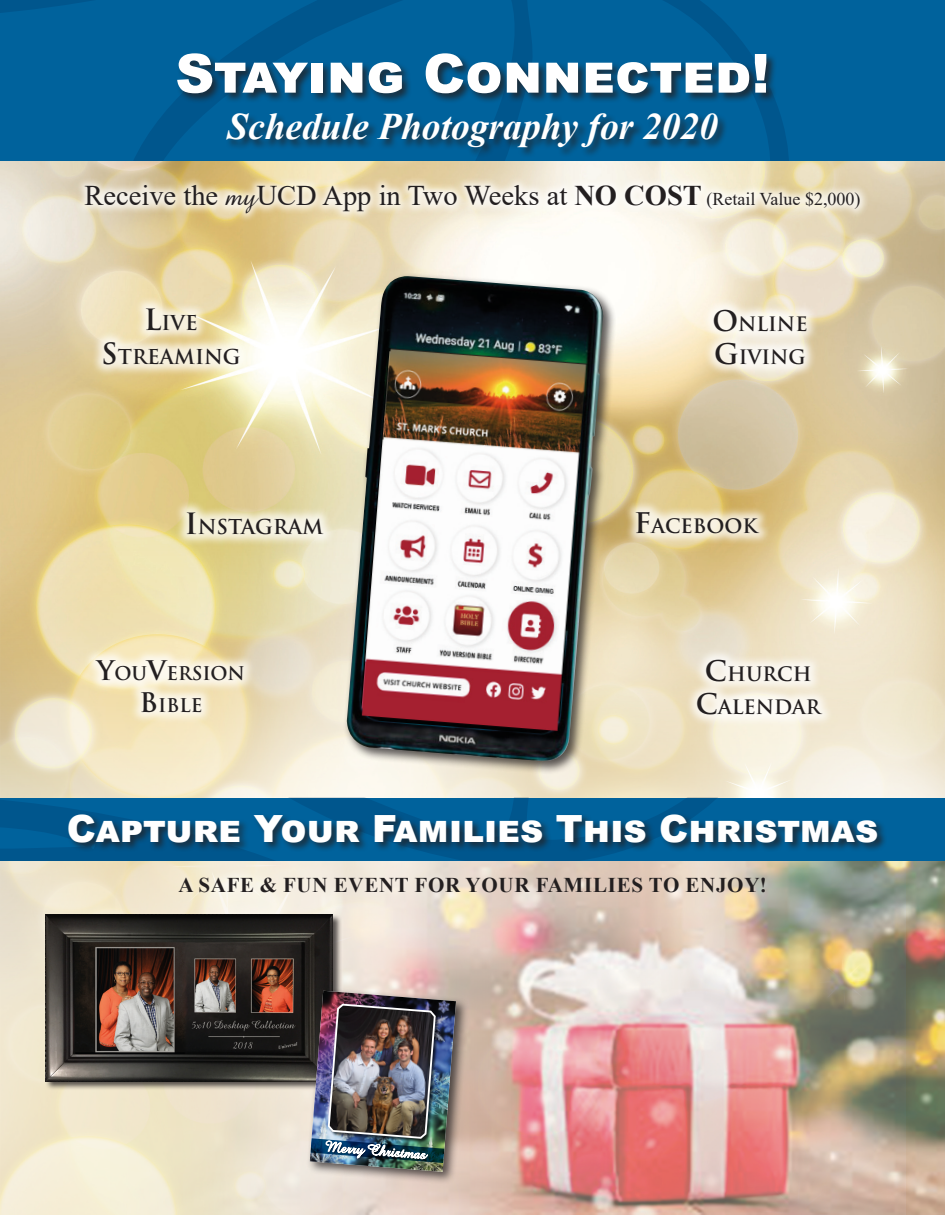
<style>
.page{position:relative;width:945px;height:1215px;background:#fff}
.page>*{position:absolute;margin:0;border:0;box-sizing:border-box;transform-origin:0 0}
.t1{font:900 54px "Arial";color:#fff}
.t2{font:900 37.5px "Arial";color:#fff}
.t3{font:italic 700 37.5px "Times New Roman";color:#fff}
.t4{font:28.5px "Times New Roman";color:#231f20}
.t5{font:700 21px "Times New Roman";letter-spacing:.035em;color:#231f20}
.t6{font:700 19.95px/34.3px "Trajan";color:#231f20;text-align:center}
.t7{font:700 19.35px/33.3px "Trajan";color:#231f20}
.t8{font:700 18.45px/31.7px "Trajan";letter-spacing:-.005em;color:#231f20;text-align:center}
.s1{font-family:"Amazone BT"}
.s2{font-weight:700}
.s3{font-size:18px}
.s4{font-size:28.65px}
.s5{font-size:27.75px}
.s6{font-size:26.4px}
</style>
<div class="page">
<img style="left:0;top:160px;width:945px;height:1055px">
<div style="left:343px;top:273px;width:273px;height:501px;background:#231f20;opacity:.75"></div>
<img style="left:346px;top:276px;width:258px;height:488px">
<svg style="left:0;top:0;width:945px;height:160px;background:#00609a"></svg>
<div style="left:176px;top:52px;width:601px;height:106px;background:#231f20;opacity:.75"></div>
<div style="left:91px;top:296px;width:161px;height:81px;background:#fff;opacity:.75"></div>
<div style="left:701px;top:297px;width:118px;height:80px;background:#fff;opacity:.75"></div>
<div style="left:75px;top:176px;width:795px;height:47px;background:#fff;opacity:.75"></div>
<div style="left:83px;top:648px;width:173px;height:77px;background:#fff;opacity:.75"></div>
<div style="left:175px;top:500px;width:161px;height:47px;background:#fff;opacity:.75"></div>
<div style="left:623px;top:499px;width:148px;height:47px;background:#fff;opacity:.75"></div>
<img style="left:109px;top:860px;width:836px;height:355px">
<div style="left:685px;top:647px;width:150px;height:80px;background:#fff;opacity:.75"></div>
<svg style="left:0;top:798px;width:945px;height:62px;background:#005e97"></svg>
<div style="left:67px;top:813px;width:820px;height:39px;background:#231f20;opacity:.75"></div>
<div style="left:45px;top:914px;width:297px;height:177px;background:#231f20;opacity:.75"></div>
<img style="left:46px;top:914px;width:286px;height:167px">
<div style="left:307px;top:988px;width:162px;height:197px;background:#231f20;opacity:.75"></div>
<img style="left:310px;top:991px;width:146px;height:181px">
<h1 class="t1" style="left:175px;top:34px;width:596px">Staying Connected!</h1>
<h2 class="t3" style="left:227px;top:100px;width:492px">Schedule Photography for 2020</h2>
<p class="t4" style="left:84px;top:176px;width:778px">Receive the <span class="s1">my</span>UCD App in Two Weeks at <span class="s2">NO COST</span> <span class="s3">(Retail Value $2,000)</span></p>
<p class="t6" style="left:101px;top:305px;width:141px"><span class="s4">L</span>IVE<br><span class="s4">S</span>TREAMING</p>
<p class="t7" style="left:712px;top:307px;width:97px"><span class="s5">O</span>NLINE<br><span class="s5">G</span>IVING</p>
<p class="t6" style="left:185px;top:510px;width:140px"><span class="s4">I</span> NS TAGRAM</p>
<p class="t7" style="left:634px;top:510px;width:76px"><span class="s5">F</span>ACEBOO</p>
<p class="t7" style="left:742px;top:510px;width:16px">K</p>
<p class="t8" style="left:97px;top:658px;width:150px"><span class="s6">Y</span>OU<span class="s6">V</span>ERS ION<br><span class="s6">B</span>IBLE</p>
<p class="t7" style="left:696px;top:658px;width:126px;text-align:center"><span class="s5">C</span>HURCH<br><span class="s5">C</span>ALENDAR</p>
<h2 class="t2" style="left:67px;top:801px;width:813px">Capture Your Families This Christmas</h2>
<p class="t5" style="left:178px;top:870px;width:590px">A SAFE &amp; FUN EVENT FOR YOUR FAMILIES TO ENJOY!</p>
</div>
